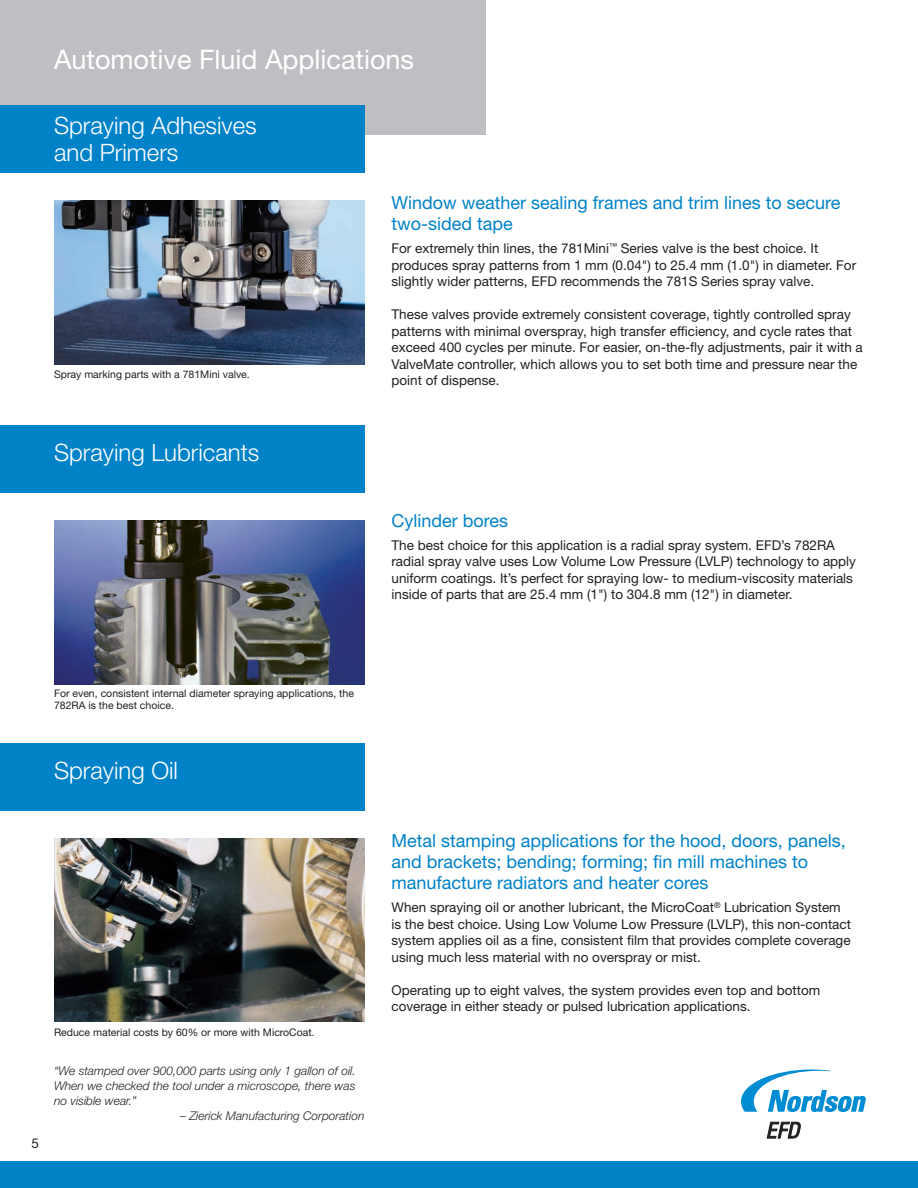
<style>
.page{position:relative;width:918px;height:1188px;background:#fff}
.page>*{position:absolute;margin:0;border:0;box-sizing:border-box;transform-origin:0 0}
.EFD-DataSheet-MainTi{font:27px "Helvetica Neue LT Std";color:#fff}
.EFD-DataSheet-MainTi-2{font:300 24px/27px "Helvetica Neue LT Std";color:#fff}
.t1{font:18px/21px "Helvetica Neue LT Std";color:#0082c8}
.t2{font:13.5px/16.5px "Helvetica Neue LT Std";color:#231f20}
.t3{font:italic 300 12px/15px "Helvetica Neue LT Std";color:#231f20;text-align:justify}
.t4{font:10.5px/12.6px "Helvetica Neue LT Std";color:#231f20}
</style>
<div class="page">
<div style="left:0;top:1161px;width:918px;height:27px;background:#0082c8"></div>
<svg style="left:767px;top:1122px;width:34px;height:16px"></svg>
<svg style="left:741px;top:1070px;width:125px;height:42px"></svg>
<div style="left:0;top:0;width:486px;height:135px;background:#bebfc2"></div>
<div style="left:0;top:105px;width:364px;height:67px;background:#0082c8"></div>
<div style="left:0;top:426px;width:364px;height:67px;background:#0082c8"></div>
<div style="left:0;top:743px;width:364px;height:67px;background:#0082c8"></div>
<img style="left:54px;top:200px;width:310px;height:164px">
<img style="left:54px;top:520px;width:310px;height:164px">
<img style="left:54px;top:838px;width:310px;height:184px">
<p class="EFD-DataSheet-MainTi" style="left:54px;top:43px;width:362px">Automotive Fluid Applications</p>
<p class="EFD-DataSheet-MainTi-2" style="left:54px;top:111px;width:204px">Spraying Adhesives and Primers</p>
<p class="t4" style="left:54px;top:368px;width:197px">Spray marking parts with a 781Mini valve.</p>
<p class="EFD-DataSheet-MainTi-2" style="left:54px;top:438px;width:207px">Spraying Lubricants</p>
<p class="t1" style="left:392px;top:192px;width:451px">Window weather sealing frames and trim lines to secure two-sided tape</p>
<p class="t2" style="left:391px;top:240px;width:466px">For extremely thin lines, the 781Mini<sup>™</sup> Series valve is the best choice. It produces spray patterns from 1 mm (0.04") to 25.4 mm (1.0") in diameter. For slightly wider patterns, EFD recommends the 781S Series spray valve.</p>
<p class="t2" style="left:391px;top:306px;width:473px">These valves provide extremely consistent coverage, tightly controlled spray patterns with minimal overspray, high transfer efficiency, and cycle rates that exceed 400 cycles per minute. For easier, on-the-fly adjustments, pair it with a ValveMate controller, which allows you to set both time and pressure near the point of dispense.</p>
<p class="t1" style="left:392px;top:509px;width:118px">Cylinder bores</p>
<p class="t2" style="left:392px;top:537px;width:466px">The best choice for this application is a radial spray system. EFD’s 782RA radial spray valve uses Low Volume Low Pressure (LVLP) technology to apply uniform coatings. It’s perfect for spraying low- to medium-viscosity materials inside of parts that are 25.4 mm (1") to 304.8 mm (12") in diameter.</p>
<p class="t4" style="left:54px;top:686px;width:302px">For even, consistent internal diameter spraying applications, the<br>782RA is the best choice.</p>
<p class="EFD-DataSheet-MainTi-2" style="left:54px;top:756px;width:126px">Spraying Oil</p>
<p class="t2" style="left:32px;top:1135px;width:9px">5</p>
<p class="t4" style="left:54px;top:1025px;width:262px">Reduce material costs by 60% or more with MicroCoat.</p>
<p class="t3" style="left:54px;top:1063px;width:303px">“We stamped over 900,000 parts using only 1 gallon of oil.<br>When we checked the tool under a microscope, there was no visible wear.”</p>
<p class="t3" style="left:180px;top:1108px;width:186px">– Zierick Manufacturing Corporation</p>
<p class="t1" style="left:392px;top:830px;width:456px">Metal stamping applications for the hood, doors, panels, and brackets; bending; forming; fin mill machines to manufacture radiators and heater cores</p>
<p class="t2" style="left:391px;top:899px;width:461px">When spraying oil or another lubricant, the MicroCoat<sup>®</sup> Lubrication System is the best choice. Using Low Volume Low Pressure (LVLP), this non-contact system applies oil as a fine, consistent film that provides complete coverage using much less material with no overspray or mist.</p>
<p class="t2" style="left:391px;top:981px;width:430px">Operating up to eight valves, the system provides even top and bottom coverage in either steady or pulsed lubrication applications.</p>
</div>
